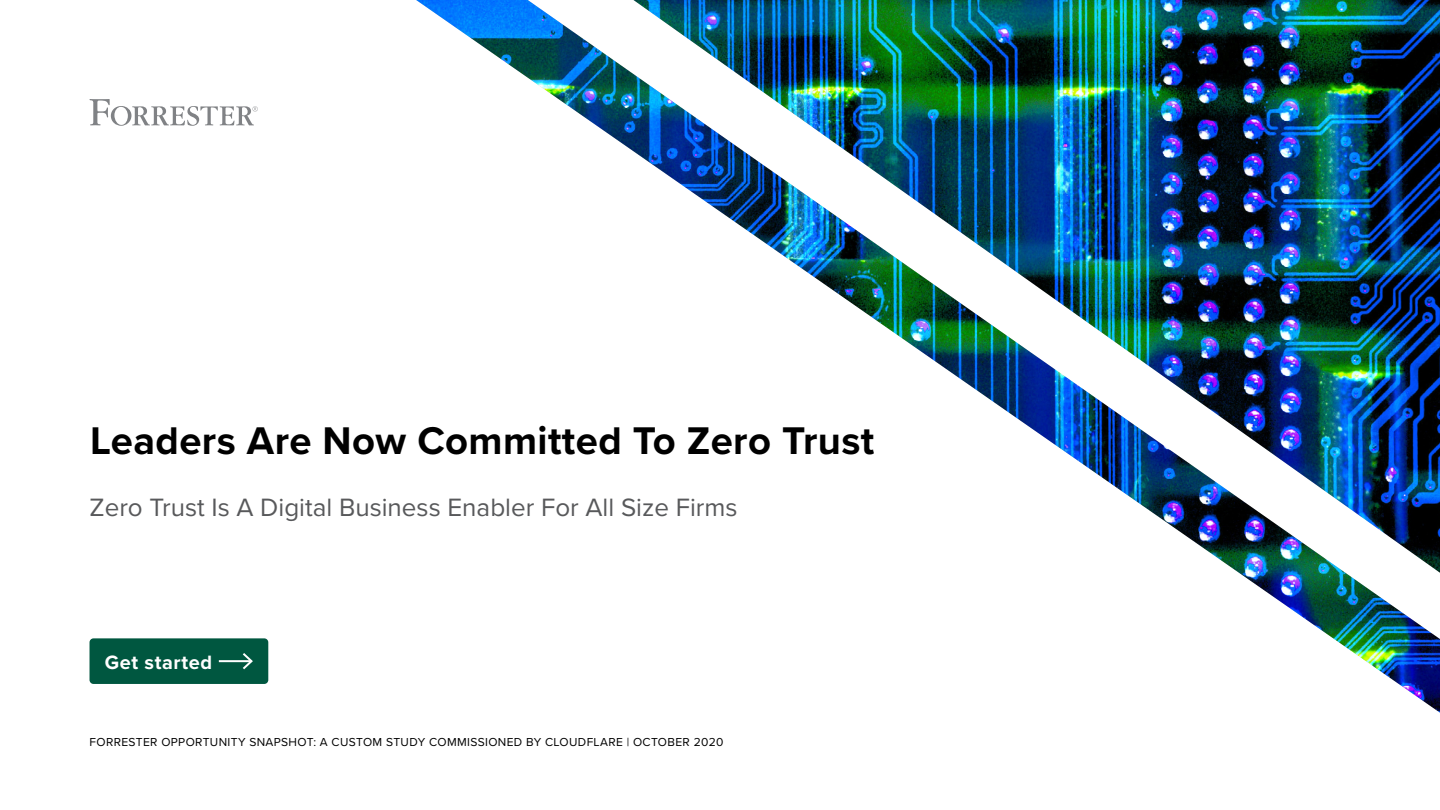
<style>
.page{position:relative;width:1440px;height:810px;background:#fff}
.page>*{position:absolute;margin:0;border:0;box-sizing:border-box;transform-origin:0 0}
.t1{font:700 40px "Proxima Nova";letter-spacing:.01em;color:#000}
.t2{font:26px "Proxima Nova";color:#58595b}
.t3{font:700 20px "Proxima Nova";letter-spacing:.03em;color:#fff}
.t4{font:12px "Proxima Nova";letter-spacing:.03em;color:#000}
</style>
<div class="page">
<img style="left:416px;top:0;width:1024px;height:713px">
<svg style="left:90px;top:99px;width:168px;height:27px"></svg>
<div style="left:90px;top:638px;width:178px;height:46px;background:#005740;border-radius:4px"></div>
<hr style="left:219px;top:660px;width:32px;height:2px;background:#fff">
<svg style="left:241px;top:653px;width:12px;height:17px"></svg>
<h1 class="t1" style="left:90px;top:411px;width:786px">Leaders Are Now Committed To Zero Trust</h1>
<h2 class="t2" style="left:90px;top:488px;width:650px">Zero Trust Is A Digital Business Enabler For All Size Firms</h2>
<h3 class="t3" style="left:105px;top:647px;width:109px">Get started</h3>
<p class="t4" style="left:90px;top:733px;width:636px">FORRESTER OPPORTUNITY SNAPSHOT: A CUSTOM STUDY COMMISSIONED BY CLOUDFLARE | OCTOBER 2020</p>
</div>
